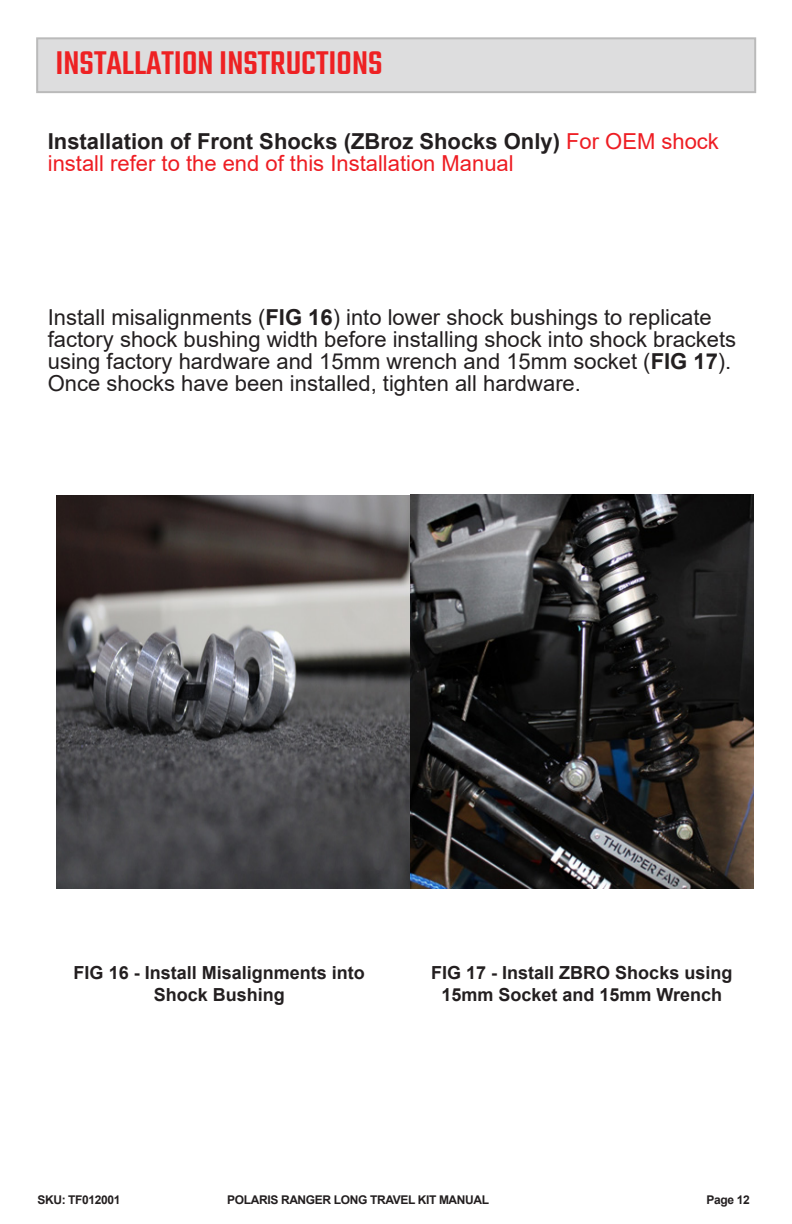
<style>
.page{position:relative;width:792px;height:1224px;background:#fff}
.page>*{position:absolute;margin:0;border:0;box-sizing:border-box;transform-origin:0 0}
.t1{font:500 36px "Teko";color:#ee2123}
.t2{font:22px/22px "Arial";color:#231f20}
.t3{font:22px/22px "Arial";color:#ee1d23}
.t4{font:700 18px/21.6px "Arial";color:#231f20;text-align:center}
.t5{font:700 12px "Arial";letter-spacing:-.03em;color:#231f20}
.s1{font-weight:700;color:#231f20}
.s2{font-weight:700}
</style>
<div class="page">
<div style="left:37px;top:38px;width:718px;height:54px;background:#ddddde"></div>
<div style="left:36px;top:37px;width:720px;height:56px;border:2px solid #bababa"></div>
<img style="left:57px;top:495px;width:696px;height:393px">
<p class="t1" style="left:56px;top:42px;width:328px">INSTALLATION INSTRUCTIONS</p>
<p class="t3" style="left:48px;top:130px;width:673px"><span class="s1">Installation of Front Shocks (ZBroz Shocks Only)</span> For OEM shock install refer to the end of this Installation Manual</p>
<p class="t2" style="left:48px;top:306px;width:690px">Install misalignments (<span class="s2">FIG 16</span>) into lower shock bushings to replicate factory shock bushing width before installing shock into shock brackets using factory hardware and 15mm wrench and 15mm socket (<span class="s2">FIG 17</span>).<br>Once shocks have been installed, tighten all hardware.</p>
<p class="t4" style="left:74px;top:962px;width:293px">FIG 16 - Install Misalignments into<br>Shock Bushing</p>
<p class="t4" style="left:431px;top:962px;width:303px">FIG 17 - Install ZBRO Shocks using<br>15mm Socket and 15mm Wrench</p>
<p class="t5" style="left:37px;top:1191px;width:85px">SKU: TF012001</p>
<p class="t5" style="left:227px;top:1191px;width:263px">POLARIS RANGER LONG TRAVEL KIT MANUAL</p>
<p class="t5" style="left:706px;top:1191px;width:45px">Page 12</p>
</div>
